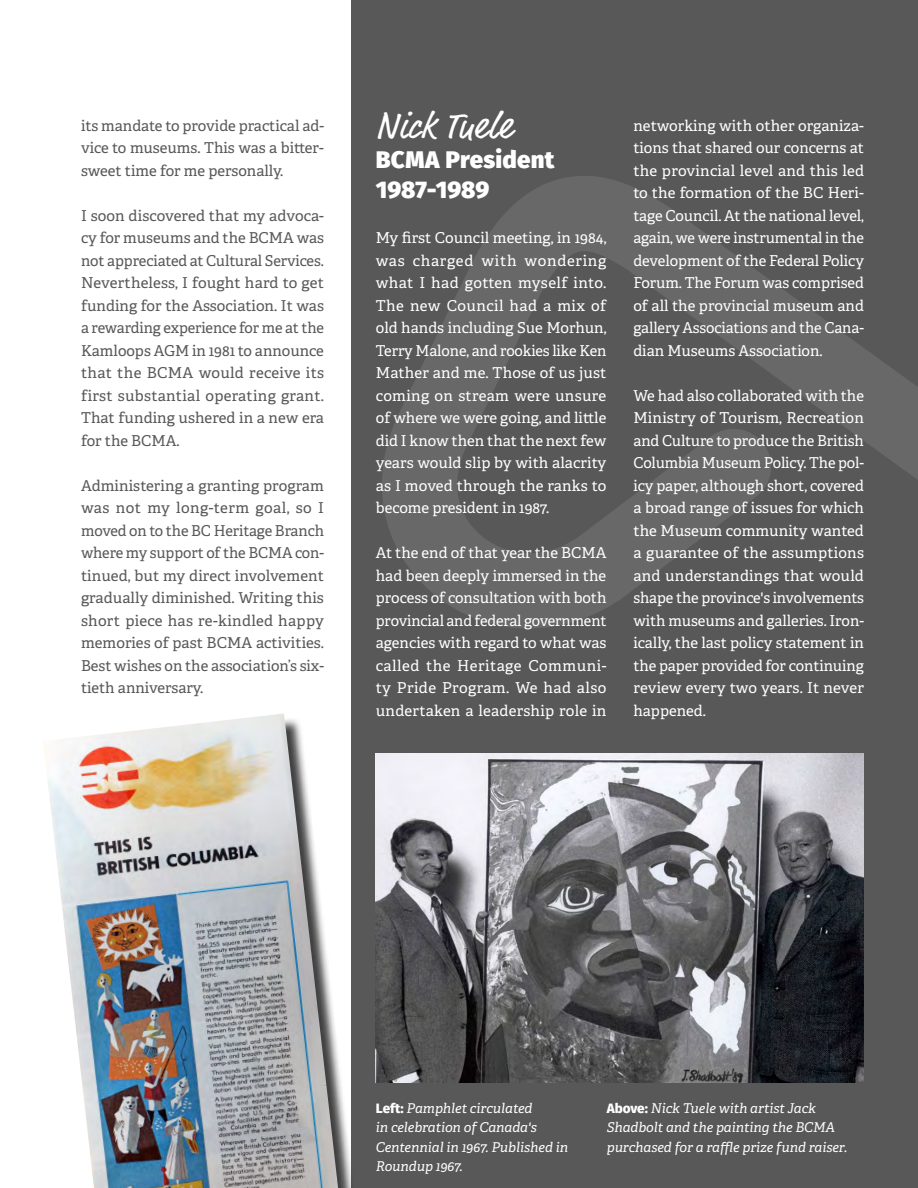
<style>
.page{position:relative;width:918px;height:1188px;background:#fff}
.page>*{position:absolute;margin:0;border:0;box-sizing:border-box;transform-origin:0 0}
.t1{font:800 51px "Fira Sans";color:#fff}
.t2{font:37.5px "Market OT";letter-spacing:.01em;color:#fff}
.t3{font:800 24px/30px "Fira Sans";letter-spacing:.005em;color:#fff}
.t4{font:15px/22.5px "Adelle";color:#fff;text-align:justify}
.t5{font:15px/22.5px "Adelle";color:#585858;text-align:justify}
.t6{font:italic 13.5px/19.5px "Adelle";color:#fff}
.s1{font-family:"Fira Sans";font-weight:800;font-style:normal}
</style>
<div class="page">
<div style="left:351px;top:0;width:567px;height:1188px;background:#585858"></div>
<svg style="left:382px;top:176px;width:536px;height:452px"></svg>
<img style="left:376px;top:754px;width:488px;height:328px">
<div style="left:46px;top:716px;width:320px;height:472px;background:#000;opacity:.75"></div>
<img style="left:43px;top:714px;width:295px;height:474px">
<p class="t5" style="left:81px;top:113px;width:245px">its mandate to provide practical ad&shy;vice to museums. This was a bitter&shy;sweet time for me personally.</p>
<p class="t5" style="left:81px;top:203px;width:245px">I soon discovered that my advoca&shy;cy for museums and the BCMA was not appreciated at Cultural Services.<br>Nevertheless, I fought hard to get funding for the Association. It was a rewarding experience for me at the Kamloops AGM in 1981 to announce that the BCMA would receive its first substantial operating grant.<br>That funding ushered in a new era for the BCMA.</p>
<p class="t5" style="left:81px;top:473px;width:245px">Administering a granting program was not my long-term goal, so I moved on to the BC Heritage Branch where my support of the BCMA con&shy;tinued, but my direct involvement gradually diminished. Writing this short piece has re-kindled happy memories of past BCMA activities.<br>Best wishes on the association’s six&shy;tieth anniversary.</p>
<h2 class="t2" style="left:376px;top:104px;width:137px">Nick Tuele</h2>
<h3 class="t3" style="left:376px;top:145px;width:180px">BCMA President<br>1987-1989</h3>
<p class="t4" style="left:376px;top:226px;width:232px">My first Council meeting, in 1984, was charged with wondering what I had gotten myself into.<br>The new Council had a mix of old hands including Sue Morhun, Terry Malone, and rookies like Ken Mather and me. Those of us just coming on stream were unsure of where we were going, and little did I know then that the next few years would slip by with alacrity as I moved through the ranks to become president in 1987.</p>
<p class="t4" style="left:376px;top:541px;width:232px">At the end of that year the BCMA had been deeply immersed in the process of consultation with both provincial and federal government agencies with regard to what was called the Heritage Communi&shy;ty Pride Program. We had also undertaken a leadership role in</p>
<p class="t4" style="left:633px;top:113px;width:232px">networking with other organiza&shy;tions that shared our concerns at the provincial level and this led to the formation of the BC Heri&shy;tage Council. At the national level, again, we were instrumental in the development of the Federal Policy Forum. The Forum was comprised of all the provincial museum and gallery Associations and the Cana&shy;dian Museums Association.</p>
<p class="t4" style="left:633px;top:383px;width:232px">We had also collaborated with the Ministry of Tourism, Recreation and Culture to produce the British Columbia Museum Policy. The pol&shy;icy paper, although short, covered a broad range of issues for which the Museum community wanted a guarantee of the assumptions and understandings that would shape the province's involvements with museums and galleries. Iron&shy;ically, the last policy statement in the paper provided for continuing review every two years. It never happened.</p>
<p class="t6" style="left:376px;top:1097px;width:194px"><span class="s1">Left:</span> Pamphlet circulated<br>in celebration of Canada's<br>Centennial in 1967. Published in<br>Roundup 1967.</p>
<p class="t6" style="left:607px;top:1097px;width:242px"><span class="s1">Above:</span> Nick Tuele with artist Jack<br>Shadbolt and the painting the BCMA purchased for a raffle prize fund raiser.</p>
<h1 class="t1" style="left:818px;top:1103px;width:31px">9</h1>
</div>
